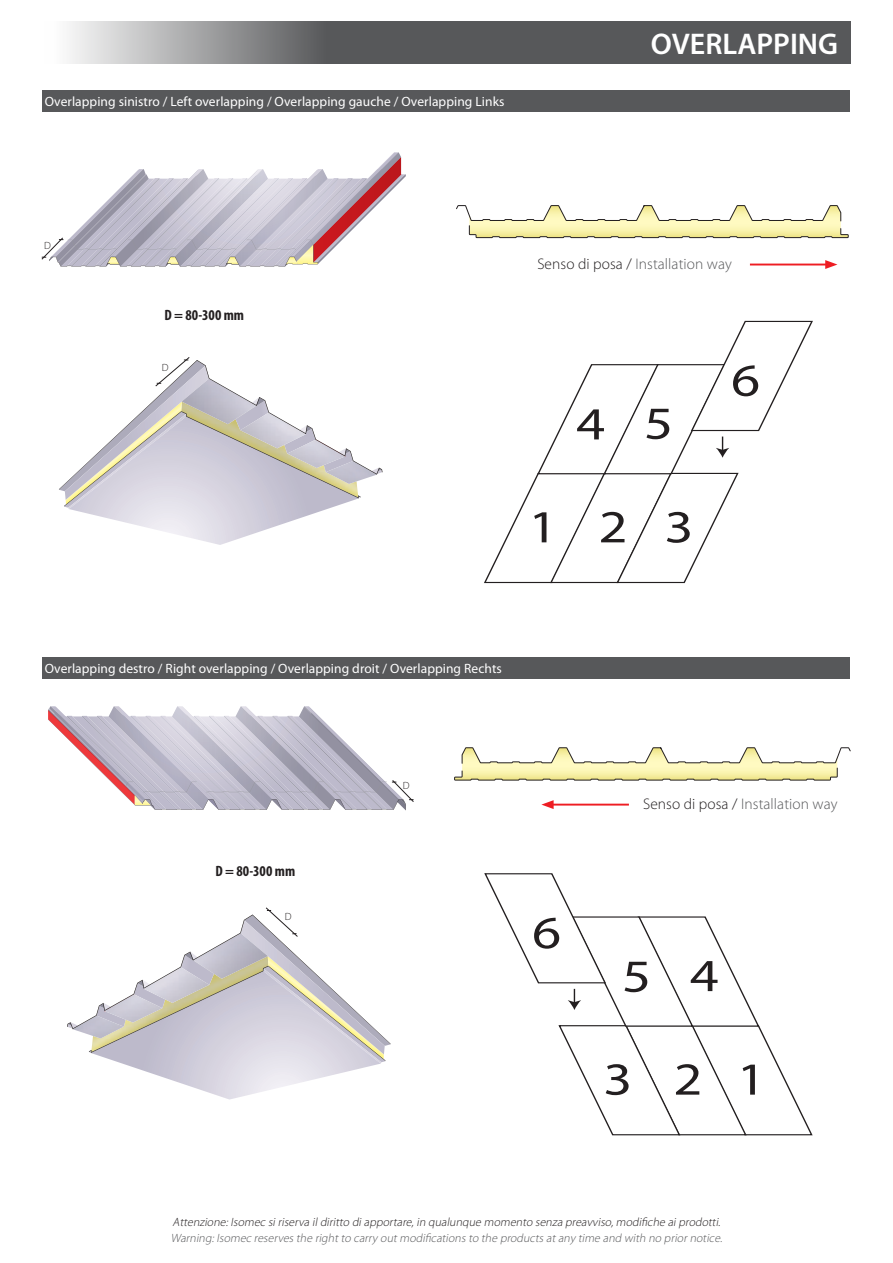
<style>
.page{position:relative;width:893px;height:1263px;background:#fff}
.page>*{position:absolute;margin:0;border:0;box-sizing:border-box;transform-origin:0 0}
.t1{font:46.2px "Myriad Pro";letter-spacing:.69em;color:#231f20;scale:1.22 1}
._01_Titolo_Superiore{font:600 30px "Myriad Pro";color:#fff}
._13_Testo_ITA_Descri{font:300 15.45px "Myriad Pro";letter-spacing:.005em;color:#57585a}
.t2{font:700 condensed 15px "Myriad Pro";color:#231f20}
._13_Testo_ITA_Descri-2{font:13.5px "Myriad Pro";letter-spacing:.005em;color:#fff}
._13_Testo_ITA_Descri-3{font:italic 300 12px "Myriad Pro";color:#231f20}
._13_Testo_ITA_Descri-4{font:italic 300 12px "Myriad Pro";color:#57585a}
._13_Testo_ITA_Descri-5{font:300 10.5px "Myriad Pro";color:#231f20}
.s1{color:#231f20}
</style>
<div class="page">
<svg style="left:69px;top:21px;width:781px;height:43px;background:#707173"></svg>
<svg style="left:41px;top:152px;width:365px;height:115px"></svg>
<svg style="left:59px;top:357px;width:324px;height:188px"></svg>
<svg style="left:67px;top:907px;width:324px;height:192px"></svg>
<svg style="left:484px;top:873px;width:329px;height:263px"></svg>
<svg style="left:484px;top:320px;width:329px;height:264px"></svg>
<svg style="left:48px;top:706px;width:366px;height:104px"></svg>
<svg style="left:456px;top:205px;width:393px;height:33px"></svg>
<svg style="left:454px;top:747px;width:397px;height:34px"></svg>
<div style="left:42px;top:91px;width:808px;height:21px;background:#57585a"></div>
<div style="left:42px;top:657px;width:808px;height:21px;background:#57585a"></div>
<hr style="left:550px;top:804px;width:79px;height:1px;background:#ee1d23">
<svg style="left:541px;top:800px;width:13px;height:9px"></svg>
<hr style="left:750px;top:264px;width:79px;height:1px;background:#ee1d23">
<svg style="left:825px;top:260px;width:12px;height:9px"></svg>
<p class="_13_Testo_ITA_Descri-2" style="left:45px;top:94px;width:461px">Overlapping sinistro / Left overlapping / Overlapping gauche / Overlapping Links</p>
<p class="_01_Titolo_Superiore" style="left:651px;top:25px;width:189px">OVERLAPPING</p>
<p class="_13_Testo_ITA_Descri-5" style="left:44px;top:239px;width:8px">D</p>
<p class="t2" style="left:164px;top:307px;width:81px">D = 80-300 mm</p>
<p class="_13_Testo_ITA_Descri-5" style="left:162px;top:361px;width:8px">D</p>
<p class="_13_Testo_ITA_Descri" style="left:537px;top:254px;width:196px"><span class="s1">Senso di posa /</span> Installation way</p>
<p class="t1" style="left:576px;top:395px;width:81px">4 5</p>
<p class="t1" style="left:528px;top:498px;width:137px">123</p>
<p class="t1" style="left:731px;top:352px;width:25px">6</p>
<p class="_13_Testo_ITA_Descri-2" style="left:45px;top:660px;width:459px">Overlapping destro / Right overlapping / Overlapping droit / Overlapping Rechts</p>
<p class="t2" style="left:215px;top:863px;width:81px">D = 80-300 mm</p>
<p class="_13_Testo_ITA_Descri-5" style="left:285px;top:910px;width:8px">D</p>
<p class="_13_Testo_ITA_Descri-5" style="left:403px;top:779px;width:8px">D</p>
<p class="t1" style="left:532px;top:904px;width:25px">6</p>
<p class="_13_Testo_ITA_Descri" style="left:643px;top:794px;width:196px"><span class="s1">Senso di posa /</span> Installation way</p>
<p class="t1" style="left:622px;top:947px;width:81px">5 4</p>
<p class="t1" style="left:603px;top:1051px;width:135px">321</p>
<p class="_13_Testo_ITA_Descri-3" style="left:173px;top:1215px;width:552px">Attenzione:Isomec siriserva ildiritto diapportare,in qualunque momento senza preavviso,modifiche aiprodotti.</p>
<p class="_13_Testo_ITA_Descri-4" style="left:171px;top:1231px;width:555px">Warning:Isomec reservesthe rightto carry outmodificationsto the productsatany time and with no priornotice.</p>
</div>
